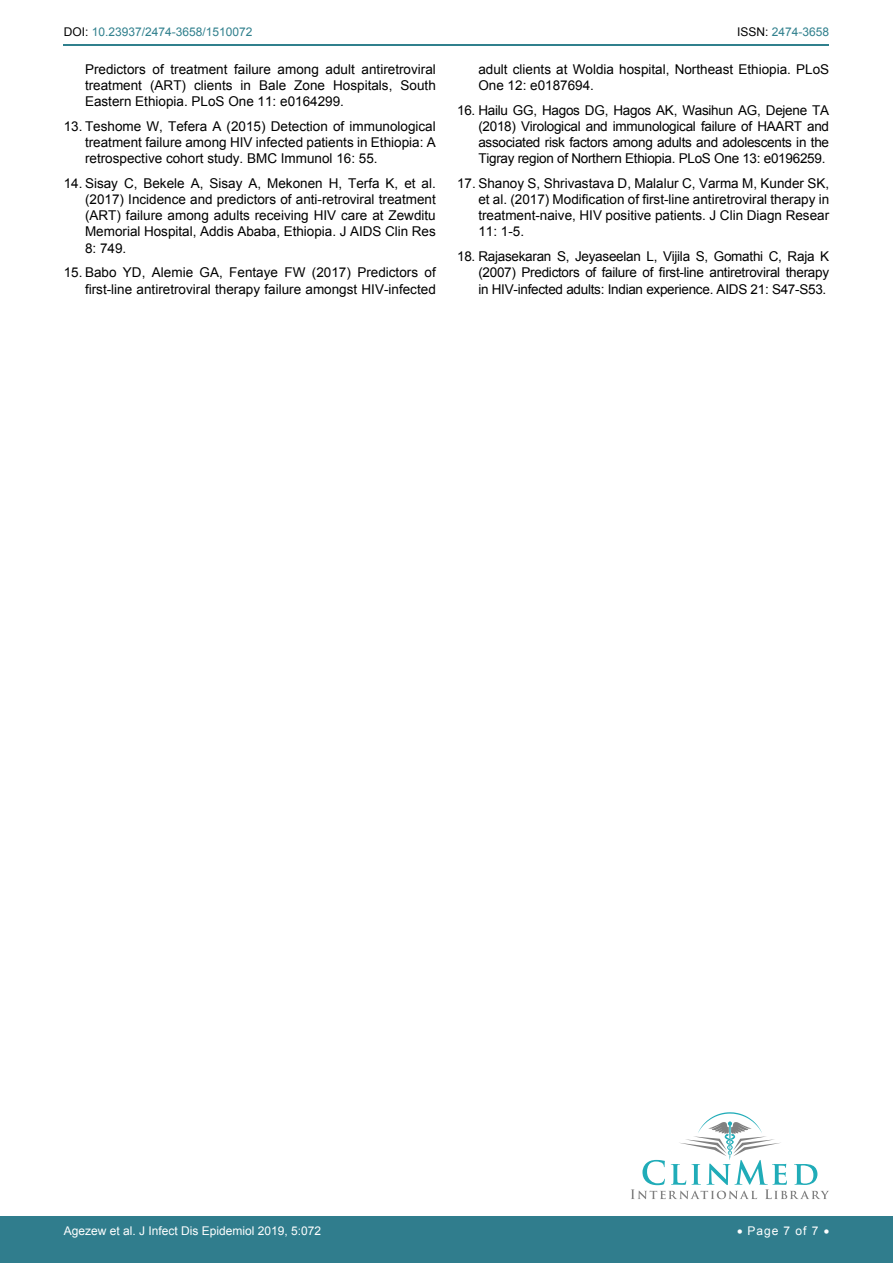
<style>
.page{position:relative;width:893px;height:1263px;background:#fff}
.page>*{position:absolute;margin:0;border:0;box-sizing:border-box;transform-origin:0 0}
.t1{font:13.5px/16.2px "Arial";color:#000;text-align:justify}
.t2{font:12px "Arial";color:#fff}
.t3{font:12px "Arial";color:#30808d}
.s1{color:#000}
</style>
<div class="page">
<hr style="left:64px;top:45px;width:765px;height:1px;background:#30808d">
<div style="left:0;top:1217px;width:893px;height:46px;background:#307d8d"></div>
<svg style="left:631px;top:1112px;width:198px;height:87px"></svg>
<p class="t3" style="left:64px;top:24px;width:190px"><span class="s1">DOI:</span> 10.23937/2474-3658/1510072</p>
<p class="t3" style="left:737px;top:24px;width:94px"><span class="s1">ISSN:</span> 2474-3658</p>
<p class="t1" style="left:85px;top:61px;width:352px">Predictors of treatment failure among adult antiretroviral treatment (ART) clients in Bale Zone Hospitals, South Eastern Ethiopia. PLoS One 11: e0164299.</p>
<p class="t1" style="left:85px;top:118px;width:352px;text-indent:-21px">13. Teshome W, Tefera A (2015) Detection of immunological treatment failure among HIV infected patients in Ethiopia: A retrospective cohort study. BMC Immunol 16: 55.</p>
<p class="t1" style="left:85px;top:175px;width:352px;text-indent:-21px">14. Sisay C, Bekele A, Sisay A, Mekonen H, Terfa K, et al. (2017) Incidence and predictors of anti-retroviral treatment (ART) failure among adults receiving HIV care at Zewditu Memorial Hospital, Addis Ababa, Ethiopia. J AIDS Clin Res 8: 749.</p>
<p class="t1" style="left:64px;top:265px;width:374px;text-align:right">15. Babo YD, Alemie GA, Fentaye FW (2017) Predictors of first-line antiretroviral therapy failure amongst HIV-infected</p>
<p class="t1" style="left:478px;top:61px;width:352px">adult clients at Woldia hospital, Northeast Ethiopia. PLoS<br>One 12: e0187694.</p>
<p class="t1" style="left:478px;top:102px;width:352px;text-indent:-21px">16. Hailu GG, Hagos DG, Hagos AK, Wasihun AG, Dejene TA (2018) Virological and immunological failure of HAART and associated risk factors among adults and adolescents in the Tigray region of Northern Ethiopia. PLoS One 13: e0196259.</p>
<p class="t1" style="left:478px;top:175px;width:352px;text-indent:-21px">17. Shanoy S, Shrivastava D, Malalur C, Varma M, Kunder SK, et al. (2017) Modification of first-line antiretroviral therapy in treatment-naive, HIV positive patients. J Clin Diagn Resear 11: 1-5.</p>
<p class="t1" style="left:478px;top:248px;width:352px;text-indent:-21px">18. Rajasekaran S, Jeyaseelan L, Vijila S, Gomathi C, Raja K (2007) Predictors of failure of first-line antiretroviral therapy in HIV-infected adults: Indian experience. AIDS 21: S47-S53.</p>
<p class="t2" style="left:64px;top:1223px;width:259px">Agezew et al. J Infect Dis Epidemiol 2019, 5:072</p>
<p class="t2" style="left:737px;top:1223px;width:94px">• Page 7 of 7 •</p>
</div>
